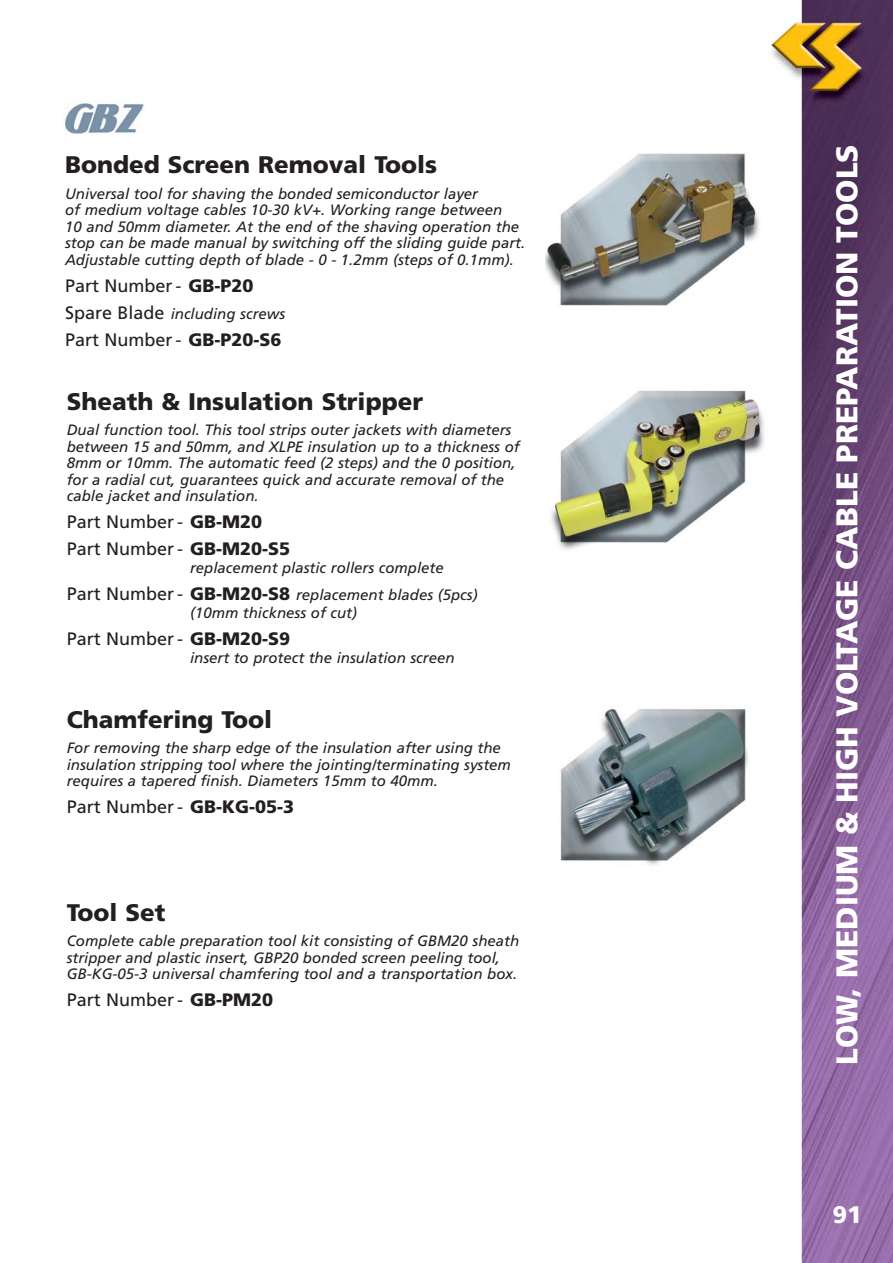
<style>
.page{position:relative;width:893px;height:1263px;background:#fff}
.page>*{position:absolute;margin:0;border:0;box-sizing:border-box;transform-origin:0 0}
.t1{font:900 30px "Frutiger";color:#fff}
.t2{font:900 24px "Frutiger";color:#231f20}
.t3{font:900 24px "Frutiger";color:#fff}
.t4{font:18px/27px "Frutiger";color:#231f20}
.t5{font:italic 15px/16.5px "Frutiger";color:#231f20}
.s1{font-weight:900}
.s2{font-style:normal;font-size:18px}
.s3{font-weight:900;font-style:normal;font-size:18px}
</style>
<div class="page">
<img style="left:771px;top:0;width:122px;height:1263px">
<div style="left:550px;top:700px;width:229px;height:178px;background:#fff"></div>
<img style="left:560px;top:708px;width:188px;height:157px">
<div style="left:544px;top:382px;width:235px;height:179px;background:#fff"></div>
<img style="left:551px;top:390px;width:213px;height:160px">
<img style="left:545px;top:153px;width:214px;height:153px">
<img style="left:64px;top:102px;width:80px;height:32px">
<h2 class="t2" style="left:65px;top:155px;width:373px">Bonded Screen Removal Tools</h2>
<p class="t5" style="left:65px;top:187px;width:462px">Universal tool for shaving the bonded semiconductor layer<br>of medium voltage cables 10-30 kV+. Working range between<br>10 and 50mm diameter. At the end of the shaving operation the stop can be made manual by switching off the sliding guide part.<br>Adjustable cutting depth of blade - 0 - 1.2mm (steps of 0.1mm).</p>
<p class="t4" style="left:65px;top:273px;width:190px">Part Number - <span class="s1">GB-P20</span></p>
<p class="t5" style="left:65px;top:307px;width:222px"><span class="s2">Spare Blade</span> including screws</p>
<p class="t4" style="left:65px;top:327px;width:218px">Part Number - <span class="s1">GB-P20-S6</span></p>
<h2 class="t2" style="left:67px;top:392px;width:358px">Sheath &amp; Insulation Stripper</h2>
<p class="t5" style="left:67px;top:423px;width:454px">Dual function tool. This tool strips outer jackets with diameters between 15 and 50mm, and XLPE insulation up to a thickness of 8mm or 10mm. The automatic feed (2 steps) and the 0 position, for a radial cut, guarantees quick and accurate removal of the cable jacket and insulation.</p>
<p class="t4" style="left:67px;top:510px;width:225px">Part Number - <span class="s1">GB-M20<br></span>Part Number - <span class="s1">GB-M20-S5</span></p>
<p class="t5" style="left:67px;top:556px;width:413px;line-height:27px;text-indent:123px">replacement plastic rollers complete<br><span class="s2">Part Number -</span> <span class="s3">GB-M20-S8</span> replacement blades (5pcs)</p>
<p class="t5" style="left:190px;top:606px;width:169px">(10mm thickness of cut)</p>
<p class="t4" style="left:67px;top:627px;width:225px">Part Number - <span class="s1">GB-M20-S9</span></p>
<p class="t5" style="left:190px;top:651px;width:266px">insert to protect the insulation screen</p>
<h2 class="t2" style="left:67px;top:710px;width:207px">Chamfering Tool</h2>
<p class="t5" style="left:67px;top:741px;width:446px">For removing the sharp edge of the insulation after using the insulation stripping tool where the jointing/terminating system requires a tapered finish. Diameters 15mm to 40mm.</p>
<p class="t4" style="left:67px;top:795px;width:229px">Part Number - <span class="s1">GB-KG-05-3</span></p>
<h2 class="t2" style="left:67px;top:903px;width:100px">Tool Set</h2>
<p class="t5" style="left:67px;top:934px;width:454px">Complete cable preparation tool kit consisting of GBM20 sheath stripper and plastic insert, GBP20 bonded screen peeling tool,<br>GB-KG-05-3 universal chamfering tool and a transportation box.</p>
<p class="t4" style="left:67px;top:988px;width:208px">Part Number - <span class="s1">GB-PM20</span></p>
<h1 class="t1" style="left:835px;top:1065px;width:922px;rotate:-90deg">LOW, MEDIUM &amp; HIGH VOLTAGE CABLE PREPARATION TOOLS</h1>
<h2 class="t3" style="left:832px;top:1205px;width:31px">91</h2>
</div>
